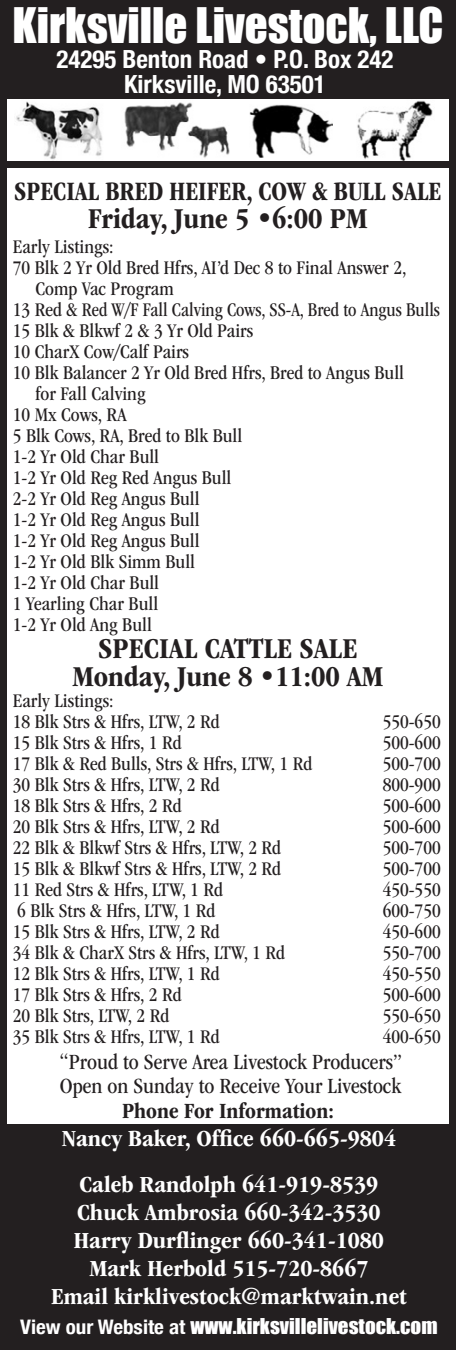
<style>
.page{position:relative;width:456px;height:1350px;background:#231f20}
.page>*{position:absolute;margin:0;border:0;box-sizing:border-box;transform-origin:0 0}
.t1{font:45px "Impact";color:#fff}
.t2{font:700 condensed 29.75px/27.5px "ITC Garamond Std";color:#231f20;text-align:center}
.t3{font:700 condensed 27.5px "ITC Garamond Std";color:#231f20;scale:.93 1}
.t4{font:700 condensed 25px/25px "Helvetica Neue";color:#fff;text-align:center}
.t5{font:700 condensed 23.75px/28.2px "ITC Garamond Std";color:#fff;text-align:center;scale:1.05 1}
.t6{font:condensed 22.5px/24px "ITC Garamond Std";color:#231f20}
.t7{font:700 condensed 22.5px "ITC Garamond Std";color:#231f20}
.t8{font:condensed 20px/21px "ITC Garamond Std";color:#231f20}
.t9{font:20px "Impact";color:#fff;scale:1.05 1}
.s1{font-family:"Helvetica Neue";font-weight:700;font-stretch:condensed}
</style>
<div class="page">
<div style="left:340px;top:99px;width:108px;height:61px;background:#fff"></div>
<img style="left:357px;top:100px;width:76px;height:60px">
<div style="left:231px;top:99px;width:111px;height:61px;background:#fff"></div>
<img style="left:249px;top:104px;width:83px;height:54px">
<img style="left:121px;top:99px;width:110px;height:60px">
<div style="left:7px;top:99px;width:114px;height:61px;background:#fff"></div>
<img style="left:16px;top:101px;width:87px;height:58px">
<div style="left:7px;top:169px;width:441px;height:955px;background:#fff"></div>
<h1 class="t1" style="left:13px;top:-10px;width:432px">Kirksville Livestock, LLC</h1>
<p class="t4" style="left:56px;top:44px;width:338px">24295 Benton Road • P.O. Box 242<br>Kirksville, MO 63501</p>
<h3 class="t3" style="left:14px;top:176px;width:461px">SPECIAL BRED HEIFER, COW &amp; BULL SALE</h3>
<h2 class="t2" style="left:88px;top:204px;width:281px">Friday, June 5 •6:00 PM</h2>
<p class="t8" style="left:13px;top:236px;width:102px">Early Listings:</p>
<p class="t8" style="left:13px;top:257px;width:395px">70 Blk 2 Yr Old Bred Hfrs, AI’d Dec 8 to Final Answer 2,</p>
<p class="t8" style="left:35px;top:278px;width:140px">Comp Vac Program</p>
<p class="t8" style="left:13px;top:299px;width:428px">13 Red &amp; Red W/F Fall Calving Cows, SS-A, Bred to Angus Bulls</p>
<p class="t8" style="left:13px;top:320px;width:242px">15 Blk &amp; Blkwf 2 &amp; 3 Yr Old Pairs</p>
<p class="t8" style="left:13px;top:341px;width:178px">10 CharX Cow/Calf Pairs</p>
<p class="t8" style="left:13px;top:362px;width:393px">10 Blk Balancer 2 Yr Old Bred Hfrs, Bred to Angus Bull</p>
<p class="t8" style="left:35px;top:383px;width:111px">for Fall Calving</p>
<p class="t8" style="left:13px;top:404px;width:115px">10 Mx Cows, RA</p>
<p class="t8" style="left:13px;top:425px;width:231px">5 Blk Cows, RA, Bred to Blk Bull</p>
<p class="t8" style="left:13px;top:446px;width:148px">1-2 Yr Old Char Bull</p>
<p class="t8" style="left:13px;top:467px;width:220px">1-2 Yr Old Reg Red Angus Bull</p>
<p class="t8" style="left:13px;top:488px;width:188px">2-2 Yr Old Reg Angus Bull</p>
<p class="t8" style="left:13px;top:509px;width:188px">1-2 Yr Old Reg Angus Bull</p>
<p class="t8" style="left:13px;top:530px;width:188px">1-2 Yr Old Reg Angus Bull</p>
<p class="t8" style="left:13px;top:551px;width:184px">1-2 Yr Old Blk Simm Bull</p>
<p class="t8" style="left:13px;top:572px;width:148px">1-2 Yr Old Char Bull</p>
<p class="t8" style="left:13px;top:593px;width:147px">1 Yearling Char Bull</p>
<p class="t8" style="left:13px;top:614px;width:141px">1-2 Yr Old Ang Bull</p>
<h2 class="t2" style="left:72px;top:635px;width:312px">SPECIAL CATTLE SALE<br>Monday, June 8 •11:00 AM</h2>
<p class="t8" style="left:13px;top:690px;width:208px">Early Listings:<br>18 Blk Strs &amp; Hfrs, LTW, 2 Rd</p>
<p class="t8" style="left:382px;top:711px;width:60px">550-650</p>
<p class="t8" style="left:13px;top:732px;width:170px">15 Blk Strs &amp; Hfrs, 1 Rd</p>
<p class="t8" style="left:382px;top:732px;width:60px">500-600</p>
<p class="t8" style="left:13px;top:753px;width:301px">17 Blk &amp; Red Bulls, Strs &amp; Hfrs, LTW, 1 Rd</p>
<p class="t8" style="left:382px;top:753px;width:60px">500-700</p>
<p class="t8" style="left:13px;top:774px;width:208px">30 Blk Strs &amp; Hfrs, LTW, 2 Rd</p>
<p class="t8" style="left:382px;top:774px;width:60px">800-900</p>
<p class="t8" style="left:13px;top:795px;width:170px">18 Blk Strs &amp; Hfrs, 2 Rd</p>
<p class="t8" style="left:382px;top:795px;width:60px">500-600</p>
<p class="t8" style="left:13px;top:816px;width:208px">20 Blk Strs &amp; Hfrs, LTW, 2 Rd</p>
<p class="t8" style="left:382px;top:816px;width:60px">500-600</p>
<p class="t8" style="left:13px;top:837px;width:270px">22 Blk &amp; Blkwf Strs &amp; Hfrs, LTW, 2 Rd</p>
<p class="t8" style="left:382px;top:837px;width:60px">500-700</p>
<p class="t8" style="left:13px;top:858px;width:270px">15 Blk &amp; Blkwf Strs &amp; Hfrs, LTW, 2 Rd</p>
<p class="t8" style="left:382px;top:858px;width:60px">500-700</p>
<p class="t8" style="left:13px;top:879px;width:212px">11 Red Strs &amp; Hfrs, LTW, 1 Rd</p>
<p class="t8" style="left:382px;top:879px;width:60px">450-550</p>
<p class="t8" style="left:17px;top:900px;width:199px">6 Blk Strs &amp; Hfrs, LTW, 1 Rd</p>
<p class="t8" style="left:382px;top:900px;width:60px">600-750</p>
<p class="t8" style="left:13px;top:921px;width:208px">15 Blk Strs &amp; Hfrs, LTW, 2 Rd</p>
<p class="t8" style="left:382px;top:921px;width:60px">450-600</p>
<p class="t8" style="left:13px;top:942px;width:273px">34 Blk &amp; CharX Strs &amp; Hfrs, LTW, 1 Rd</p>
<p class="t8" style="left:382px;top:942px;width:60px">550-700</p>
<p class="t8" style="left:13px;top:963px;width:208px">12 Blk Strs &amp; Hfrs, LTW, 1 Rd</p>
<p class="t8" style="left:382px;top:963px;width:60px">450-550</p>
<p class="t8" style="left:13px;top:984px;width:170px">17 Blk Strs &amp; Hfrs, 2 Rd</p>
<p class="t8" style="left:382px;top:984px;width:60px">500-600</p>
<p class="t8" style="left:13px;top:1005px;width:158px">20 Blk Strs, LTW, 2 Rd</p>
<p class="t8" style="left:382px;top:1005px;width:60px">550-650</p>
<p class="t8" style="left:13px;top:1026px;width:208px">35 Blk Strs &amp; Hfrs, LTW, 1 Rd</p>
<p class="t8" style="left:382px;top:1026px;width:60px">400-650</p>
<p class="t6" style="left:60px;top:1050px;width:344px">“Proud to Serve Area Livestock Producers”<br>Open on Sunday to Receive Your Livestock</p>
<p class="t7" style="left:122px;top:1098px;width:213px">Phone For Information:</p>
<p class="t5" style="left:62px;top:1116px;width:320px;line-height:45.8px">Nancy Baker, Office 660-665-9804<br>Caleb Randolph 641-919-8539</p>
<p class="t5" style="left:51px;top:1198px;width:340px">Chuck Ambrosia 660-342-3530<br>Harry Durflinger 660-341-1080<br>Mark Herbold 515-720-8667<br>Email kirklivestock@marktwain.net</p>
<p class="t9" style="left:20px;top:1311px;width:399px"><span class="s1">View our Website at</span> www.kirksvillelivestock.com</p>
</div>
